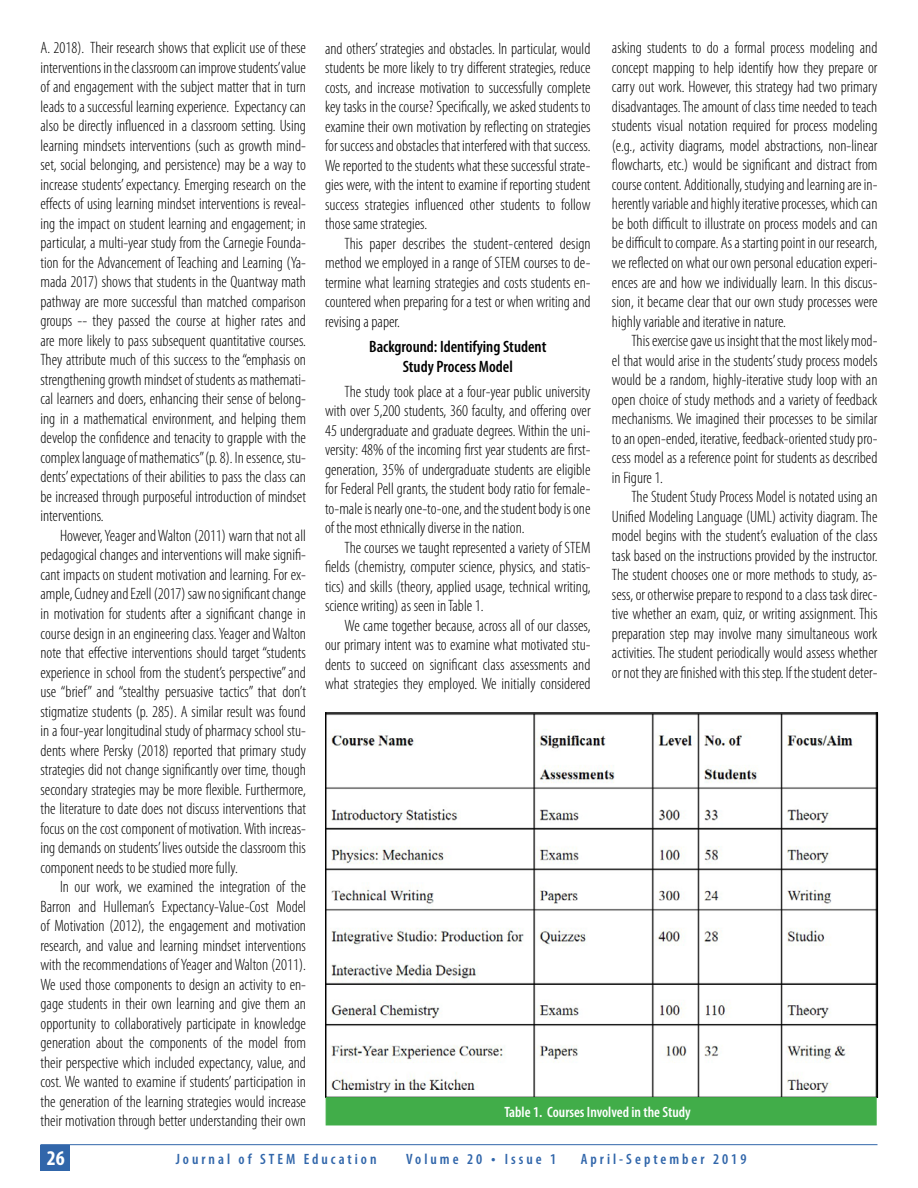
<style>
.page{position:relative;width:918px;height:1188px;background:#fff}
.page>*{position:absolute;margin:0;border:0;box-sizing:border-box;transform-origin:0 0}
.t1{font:700 condensed 21px "Myriad Pro";color:#fff}
.t2{font:300 condensed 16.5px/19.5px "Myriad Pro";color:#000;text-align:justify}
.t3{font:600 condensed 16.5px/19.5px "Myriad Pro";color:#000;text-align:center}
.t4{font:600 condensed 15px "Myriad Pro";letter-spacing:.2em;color:#3166aa}
.t5{font:600 condensed 15px "Myriad Pro";color:#fff}
.s1{font-size:16.5px}
</style>
<div class="page">
<hr style="left:40px;top:1144px;width:838px;height:1px;background:#3166aa">
<div style="left:40px;top:1145px;width:30px;height:26px;background:#3166aa"></div>
<img style="left:327px;top:714px;width:549px;height:382px">
<div style="left:326px;top:1097px;width:551px;height:28px;background:#41ad49;border:1px solid #41ad49"></div>
<p class="t2" style="left:40px;top:38px;width:267px">A. 2018). Their research shows that explicit use of these interventions in the classroom can improve students’value of and engagement with the subject matter that in turn leads to a successful learning experience. Expectancy can also be directly influenced in a classroom setting. Using learning mindsets interventions (such as growth mind&shy;set, social belonging, and persistence) may be a way to increase students’ expectancy. Emerging research on the effects of using learning mindset interventions is reveal&shy;ing the impact on student learning and engagement; in particular, a multi-year study from the Carnegie Founda&shy;tion for the Advancement of Teaching and Learning (Ya&shy;mada 2017) shows that students in the Quantway math pathway are more successful than matched comparison groups -- they passed the course at higher rates and are more likely to pass subsequent quantitative courses.<br>They attribute much of this success to the “emphasis on strengthening growth mindset of students as mathemati&shy;cal learners and doers, enhancing their sense of belong&shy;ing in a mathematical environment, and helping them develop the confidence and tenacity to grapple with the complex language of mathematics” (p. 8). In essence, stu&shy;dents’ expectations of their abilities to pass the class can be increased through purposeful introduction of mindset interventions.</p>
<p class="t2" style="left:40px;top:526px;width:267px;text-indent:20px">However, Yeager and Walton (2011) warn that not all pedagogical changes and interventions will make signifi&shy;cant impacts on student motivation and learning. For ex&shy;ample, Cudney and Ezell (2017) saw no significant change in motivation for students after a significant change in course design in an engineering class. Yeager and Walton note that effective interventions should target “students experience in school from the student’s perspective” and use “brief” and “stealthy persuasive tactics” that don’t stigmatize students (p. 285). A similar result was found in a four-year longitudinal study of pharmacy school stu&shy;dents where Persky (2018) reported that primary study strategies did not change significantly over time, though secondary strategies may be more flexible. Furthermore, the literature to date does not discuss interventions that focus on the cost component of motivation. With increas&shy;ing demands on students’ lives outside the classroom this component needs to be studied more fully.</p>
<p class="t2" style="left:40px;top:877px;width:267px;text-indent:20px">In our work, we examined the integration of the Barron and Hulleman’s Expectancy-Value-Cost Model of Motivation (2012), the engagement and motivation research, and value and learning mindset interventions with the recommendations of Yeager and Walton (2011).<br>We used those components to design an activity to en&shy;gage students in their own learning and give them an opportunity to collaboratively participate in knowledge generation about the components of the model from their perspective which included expectancy, value, and cost. We wanted to examine if students’ participation in the generation of the learning strategies would increase their motivation through better understanding their own</p>
<p class="t2" style="left:325px;top:38px;width:267px">and others’ strategies and obstacles. In particular, would students be more likely to try different strategies, reduce costs, and increase motivation to successfully complete key tasks in the course? Specifically, we asked students to examine their own motivation by reflecting on strategies for success and obstacles that interfered with that success.<br>We reported to the students what these successful strate&shy;gies were, with the intent to examine if reporting student success strategies influenced other students to follow those same strategies.</p>
<p class="t2" style="left:325px;top:233px;width:267px;text-indent:20px">This paper describes the student-centered design method we employed in a range of STEM courses to de&shy;termine what learning strategies and costs students en&shy;countered when preparing for a test or when writing and revising a paper.</p>
<p class="t3" style="left:369px;top:337px;width:179px">Background: Identifying Student<br>Study Process Model</p>
<p class="t2" style="left:325px;top:382px;width:267px;text-indent:20px">The study took place at a four-year public university with over 5,200 students, 360 faculty, and offering over 45 undergraduate and graduate degrees. Within the uni&shy;versity: 48% of the incoming first year students are first&shy;generation, 35% of undergraduate students are eligible for Federal Pell grants, the student body ratio for female&shy;to-male is nearly one-to-one, and the student body is one of the most ethnically diverse in the nation.</p>
<p class="t2" style="left:325px;top:538px;width:267px;text-indent:20px">The courses we taught represented a variety of STEM fields (chemistry, computer science, physics, and statis&shy;tics) and skills (theory, applied usage, technical writing, science writing) as seen in Table 1.</p>
<p class="t2" style="left:325px;top:616px;width:267px;text-indent:20px">We came together because, across all of our classes, our primary intent was to examine what motivated stu&shy;dents to succeed on significant class assessments and what strategies they employed. We initially considered</p>
<p class="t2" style="left:612px;top:38px;width:267px">asking students to do a formal process modeling and concept mapping to help identify how they prepare or carry out work. However, this strategy had two primary disadvantages. The amount of class time needed to teach students visual notation required for process modeling (e.g., activity diagrams, model abstractions, non-linear flowcharts, etc.) would be significant and distract from course content. Additionally, studying and learning are in&shy;herently variable and highly iterative processes, which can be both difficult to illustrate on process models and can be difficult to compare. As a starting point in our research, we reflected on what our own personal education experi&shy;ences are and how we individually learn. In this discus&shy;sion, it became clear that our own study processes were highly variable and iterative in nature.</p>
<p class="t2" style="left:612px;top:331px;width:267px;text-indent:20px">This exercise gave us insight that the most likely mod&shy;el that would arise in the students’ study process models would be a random, highly-iterative study loop with an open choice of study methods and a variety of feedback mechanisms. We imagined their processes to be similar to an open-ended, iterative, feedback-oriented study pro&shy;cess model as a reference point for students as described in Figure 1.</p>
<p class="t2" style="left:612px;top:487px;width:267px;text-indent:20px">The Student Study Process Model is notated using an Unified Modeling Language (UML) activity diagram. The model begins with the student’s evaluation of the class task based on the instructions provided by the instructor.<br>The student chooses one or more methods to study, as&shy;sess, or otherwise prepare to respond to a class task direc&shy;tive whether an exam, quiz, or writing assignment. This preparation step may involve many simultaneous work activities. The student periodically would assess whether or not they are finished with this step. If the student deter-</p>
<p class="t5" style="left:504px;top:1103px;width:188px">Table 1. Courses Involved in the Study</p>
<p class="t1" style="left:47px;top:1145px;width:19px">26</p>
<p class="t4" style="left:176px;top:1150px;width:202px">Journal of STEM Education</p>
<p class="t4" style="left:406px;top:1150px;width:152px">Volume 20 <span class="s1">•</span> Issue 1</p>
<p class="t4" style="left:581px;top:1150px;width:167px">April-September 2019</p>
</div>
